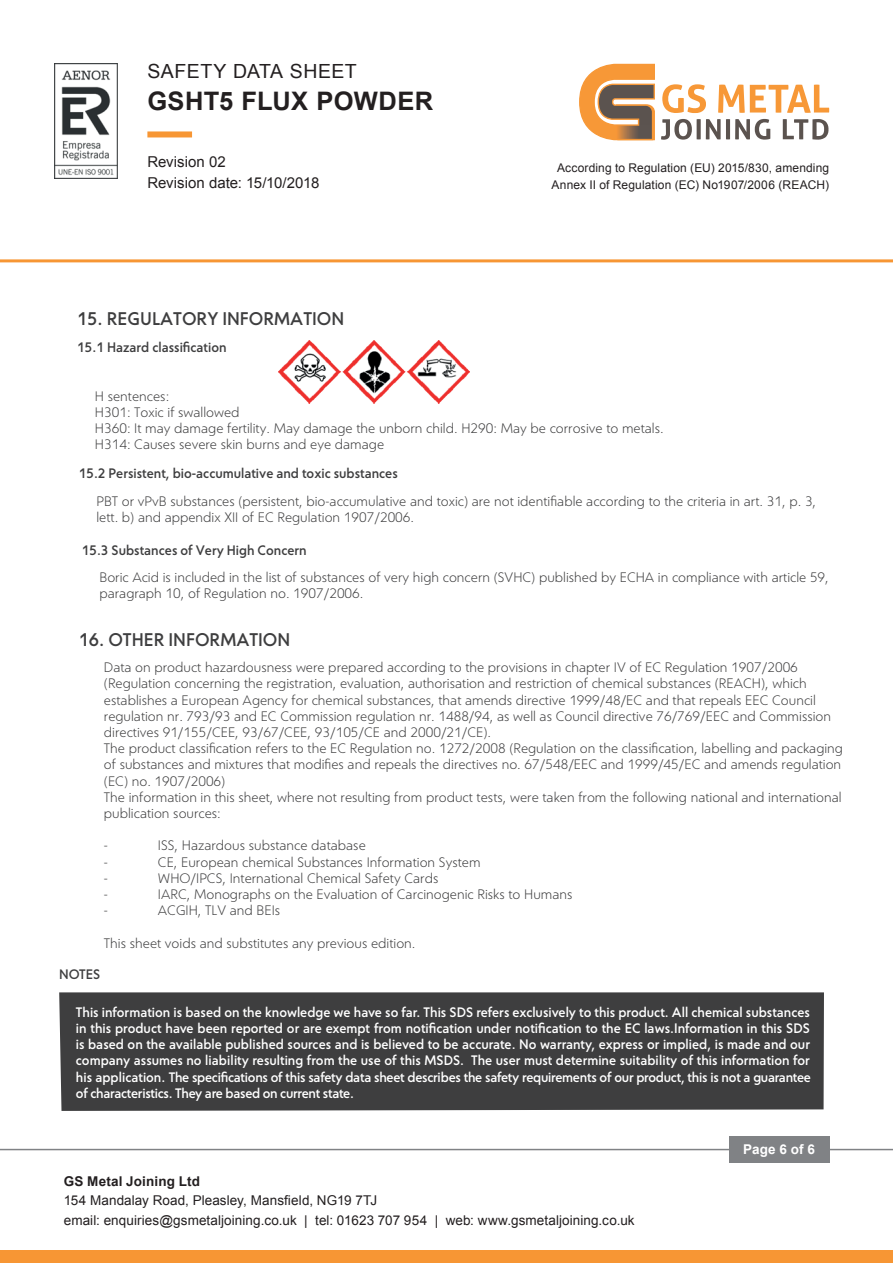
<style>
.page{position:relative;width:893px;height:1263px;background:#fff}
.page>*{position:absolute;margin:0;border:0;box-sizing:border-box;transform-origin:0 0}
.t1{font:700 25.5px "Arial";letter-spacing:.01em;color:#231f20}
.t2{font:19.5px "Arial";letter-spacing:.025em;color:#231f20}
.t3{font:500 18px "Corsica MX";color:#3e3e3f}
.t4{font:15px/20.7px "Arial";color:#231f20}
.t5{font:13.5px/16.2px "Corsica MX";color:#3e3e3f}
.t6{font:500 13.5px/16.2px "Corsica MX";letter-spacing:-.02em;color:#fff;text-align:justify}
.t7{font:13.5px/19.2px "Arial";letter-spacing:.005em;color:#231f20}
.t8{font:500 13.5px "Corsica MX";color:#3e3e3f}
.t9{font:700 13.5px "Arial";letter-spacing:.01em;color:#231f20}
.t10{font:700 13.5px "Arial";letter-spacing:.01em;color:#fff}
.t11{font:12px/16.5px "Arial";letter-spacing:.01em;color:#231f20;text-align:center}
</style>
<div class="page">
<svg style="left:662px;top:84px;width:44px;height:29px"></svg>
<svg style="left:718px;top:85px;width:111px;height:28px"></svg>
<svg style="left:661px;top:119px;width:109px;height:21px"></svg>
<svg style="left:783px;top:119px;width:46px;height:21px"></svg>
<svg style="left:579px;top:64px;width:76px;height:76px"></svg>
<img style="left:54px;top:64px;width:63px;height:115px">
<img style="left:278px;top:341px;width:191px;height:63px">
<div style="left:59px;top:992px;width:765px;height:119px;background:#3e3e3f"></div>
<hr style="left:0;top:1149px;width:893px;height:1px;background:#808285">
<hr style="left:0;top:259px;width:893px;height:3px;background:#f79634">
<div style="left:729px;top:1136px;width:100px;height:26px;background:#808285"></div>
<div style="left:0;top:1250px;width:893px;height:13px;background:#f79634"></div>
<div style="left:147px;top:131px;width:45px;height:6px;background:#f79634"></div>
<h2 class="t2" style="left:147px;top:58px;width:211px">SAFETY DATA SHEET</h2>
<h1 class="t1" style="left:147px;top:85px;width:287px">GSHT5 FLUX POWDER</h1>
<p class="t4" style="left:147px;top:151px;width:173px">Revision 02<br>Revision date: 15/10/2018</p>
<h3 class="t3" style="left:77px;top:307px;width:269px">15. REGULATORY INFORMATION</h3>
<p class="t11" style="left:552px;top:160px;width:279px">According to Regulation (EU) 2015/830, amending<br>Annex II of Regulation (EC) No1907/2006 (REACH)</p>
<p class="t8" style="left:77px;top:339px;width:151px">15.1 Hazard classification</p>
<p class="t5" style="left:95px;top:388px;width:570px">H sentences:<br>H301: Toxic if swallowed<br>H360: It may damage fertility. May damage the unborn child. H290: May be corrosive to metals.<br>H314: Causes severe skin burns and eye damage</p>
<p class="t8" style="left:79px;top:465px;width:321px">15.2 Persistent, bio-accumulative and toxic substances</p>
<p class="t5" style="left:96px;top:493px;width:721px">PBT or vPvB substances (persistent, bio-accumulative and toxic) are not identifiable according to the criteria in art. 31, p. 3, lett. b) and appendix XII of EC Regulation 1907/2006.</p>
<p class="t8" style="left:82px;top:541px;width:226px">15.3 Substances of Very High Concern</p>
<p class="t5" style="left:99px;top:569px;width:731px">Boric Acid is included in the list of substances of very high concern (SVHC) published by ECHA in compliance with article 59, paragraph 10, of Regulation no. 1907/2006.</p>
<h3 class="t3" style="left:79px;top:628px;width:213px">16. OTHER INFORMATION</h3>
<p class="t5" style="left:104px;top:659px;width:741px">Data on product hazardousness were prepared according to the provisions in chapter IV of EC Regulation 1907/2006 (Regulation concerning the registration, evaluation, authorisation and restriction of chemical substances (REACH), which establishes a European Agency for chemical substances, that amends directive 1999/48/EC and that repeals EEC Council regulation nr. 793/93 and EC Commission regulation nr. 1488/94, as well as Council directive 76/769/EEC and Commission directives 91/155/CEE, 93/67/CEE, 93/105/CE and 2000/21/CE).<br>The product classification refers to the EC Regulation no. 1272/2008 (Regulation on the classification, labelling and packaging of substances and mixtures that modifies and repeals the directives no. 67/548/EEC and 1999/45/EC and amends regulation (EC) no. 1907/2006)<br>The information in this sheet, where not resulting from product tests, were taken from the following national and international publication sources:</p>
<p class="t5" style="left:104px;top:837px;width:6px">-</p>
<p class="t5" style="left:158px;top:837px;width:209px">ISS, Hazardous substance database</p>
<p class="t5" style="left:104px;top:854px;width:6px">-</p>
<p class="t5" style="left:158px;top:854px;width:324px">CE, European chemical Substances Information System</p>
<p class="t5" style="left:104px;top:870px;width:6px">-</p>
<p class="t5" style="left:158px;top:870px;width:282px">WHO/IPCS, International Chemical Safety Cards</p>
<p class="t5" style="left:104px;top:886px;width:6px">-</p>
<p class="t5" style="left:158px;top:886px;width:416px">IARC, Monographs on the Evaluation of Carcinogenic Risks to Humans</p>
<p class="t5" style="left:104px;top:902px;width:6px">-</p>
<p class="t5" style="left:158px;top:902px;width:124px">ACGIH, TLV and BEIs</p>
<p class="t5" style="left:104px;top:935px;width:313px">This sheet voids and substitutes any previous edition.</p>
<p class="t8" style="left:59px;top:966px;width:43px">NOTES</p>
<p class="t6" style="left:76px;top:1004px;width:737px">This information is based on the knowledge we have so far. This SDS refers exclusively to this product. All chemical substances in this product have been reported or are exempt from notification under notification to the EC laws.Information in this SDS is based on the available published sources and is believed to be accurate. No warranty, express or implied, is made and our company assumes no liability resulting from the use of this MSDS. The user must determine suitability of this information for his application. The specifications of this safety data sheet describes the safety requirements of our product, this is not a guarantee of characteristics. They are based on current state.</p>
<p class="t9" style="left:64px;top:1172px;width:138px">GS Metal Joining Ltd</p>
<p class="t7" style="left:64px;top:1191px;width:572px">154 Mandalay Road, Pleasley, Mansfield, NG19 7TJ<br>email: enquiries@gsmetaljoining.co.uk | tel: 01623 707 954 | web: www.gsmetaljoining.co.uk</p>
<p class="t10" style="left:743px;top:1141px;width:73px">Page 6 of 6</p>
</div>
